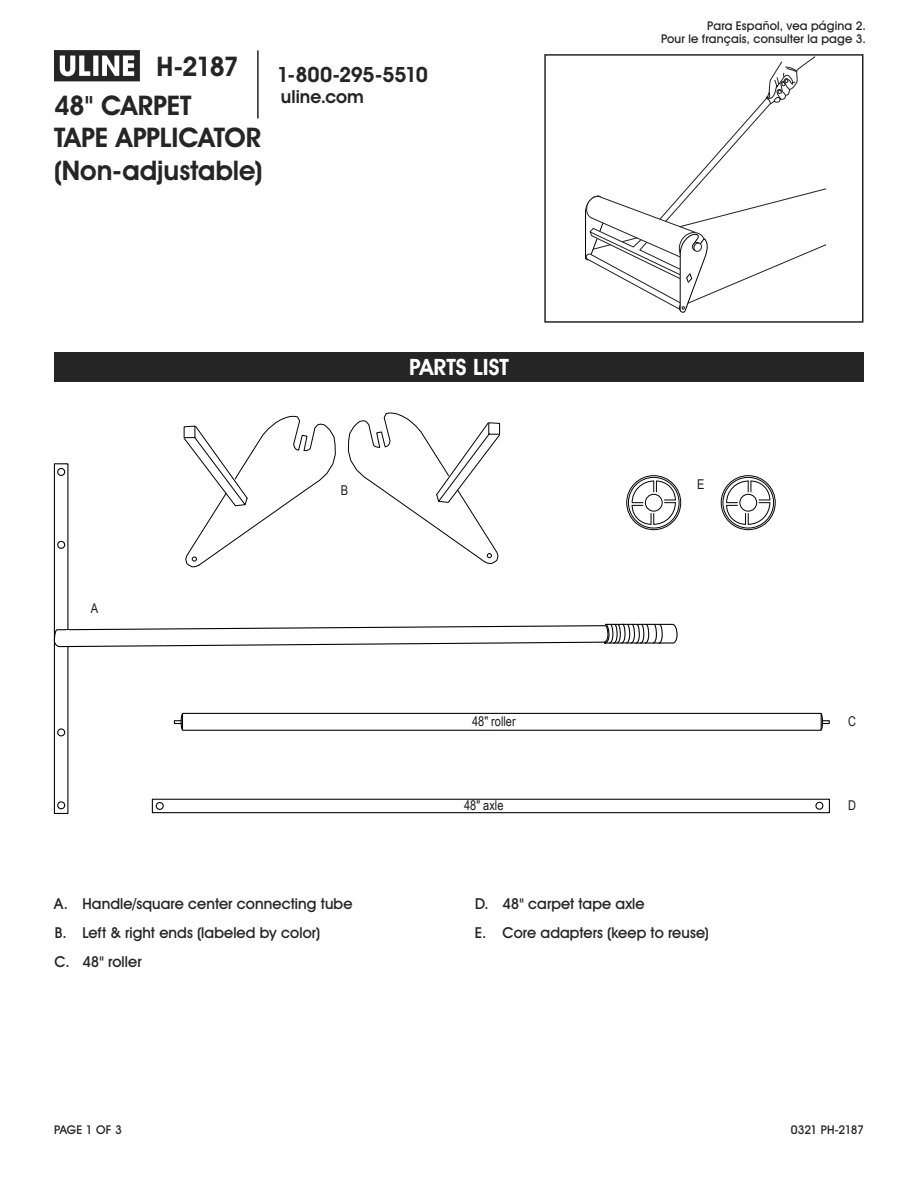
<style>
.page{position:relative;width:918px;height:1188px;background:#fff}
.page>*{position:absolute;margin:0;border:0;box-sizing:border-box;transform-origin:0 0}
.t1{font:700 27px/38.7px "Uline Two Knine";letter-spacing:-.005em;color:#252525}
.t2{font:700 22.5px "Uline Two Knine";color:#fff}
.t3{font:700 21px "Uline Two Knine";letter-spacing:-.02em;color:#252525}
.t4{font:700 18px "Uline Two Knine";color:#252525}
.t5{font:15px/28.8px "Uline Two Knine";letter-spacing:.005em;color:#252525}
.t6{font:13.5px "Arial Narrow";color:#1f191a}
.t7{font:12px/13.8px "Uline Two Knine";letter-spacing:.015em;color:#252525;text-align:right}
.t8{font:12px "Uline Two Knine";letter-spacing:-.05em;color:#252525}
</style>
<div class="page">
<svg style="left:54px;top:50px;width:86px;height:31px"></svg>
<hr style="left:257px;top:50px;width:2px;height:68px;background:#252525">
<div style="left:54px;top:352px;width:810px;height:30px;background:#252525"></div>
<svg style="left:348px;top:412px;width:153px;height:152px"></svg>
<svg style="left:183px;top:416px;width:153px;height:152px"></svg>
<div style="left:54px;top:463px;width:14px;height:351px;border:1px solid #000"></div>
<div style="left:57px;top:541px;width:8px;height:8px;border:1px solid #000;border-radius:50%"></div>
<div style="left:57px;top:468px;width:8px;height:8px;border:1px solid #000;border-radius:50%"></div>
<div style="left:57px;top:728px;width:8px;height:8px;border:1px solid #000;border-radius:50%"></div>
<div style="left:57px;top:801px;width:8px;height:8px;border:1px solid #000;border-radius:50%"></div>
<svg style="left:53px;top:623px;width:625px;height:24px"></svg>
<div style="left:544px;top:54px;width:320px;height:269px;border:2px solid #252525"></div>
<div style="left:182px;top:713px;width:640px;height:18px;border:1px solid #000"></div>
<svg style="left:820px;top:713px;width:10px;height:18px"></svg>
<svg style="left:174px;top:713px;width:10px;height:18px"></svg>
<div style="left:152px;top:799px;width:678px;height:14px;border:1px solid #000"></div>
<div style="left:815px;top:802px;width:8px;height:8px;border:1px solid #000;border-radius:50%"></div>
<div style="left:156px;top:802px;width:8px;height:8px;border:1px solid #000;border-radius:50%"></div>
<div style="left:627px;top:475px;width:54px;height:55px;border:1px solid #000;border-radius:50%"></div>
<div style="left:628px;top:477px;width:51px;height:51px;border:1px solid #000;border-radius:50%"></div>
<svg style="left:632px;top:481px;width:44px;height:44px"></svg>
<div style="left:721px;top:475px;width:54px;height:55px;border:1px solid #000;border-radius:50%"></div>
<div style="left:723px;top:477px;width:51px;height:51px;border:1px solid #000;border-radius:50%"></div>
<svg style="left:726px;top:481px;width:44px;height:44px"></svg>
<svg style="left:584px;top:56px;width:241px;height:257px"></svg>
<h1 class="t1" style="left:54px;top:47px;width:186px;text-indent:103px">H-2187<br>48" CARPET</h1>
<h1 class="t1" style="left:54px;top:121px;width:210px;line-height:32.4px">TAPE APPLICATOR (Non-adjustable)</h1>
<h3 class="t3" style="left:277px;top:62px;width:152px">1-800-295-5510</h3>
<p class="t4" style="left:281px;top:86px;width:84px">uline.com</p>
<p class="t7" style="left:661px;top:18px;width:206px">Para Español, vea página 2.<br>Pour le français, consulter la page 3.</p>
<p class="t6" style="left:91px;top:598px;width:9px">A</p>
<p class="t6" style="left:341px;top:480px;width:9px">B</p>
<h2 class="t2" style="left:409px;top:354px;width:101px">PARTS LIST</h2>
<p class="t6" style="left:697px;top:474px;width:9px">E</p>
<p class="t6" style="left:472px;top:712px;width:45px">48" roller</p>
<p class="t6" style="left:848px;top:711px;width:9px">C</p>
<p class="t6" style="left:464px;top:796px;width:41px">48" axle</p>
<p class="t6" style="left:848px;top:796px;width:9px">D</p>
<p class="t5" style="left:54px;top:889px;width:300px">A. Handle/square center connecting tube<br>B. Left &amp; right ends (labeled by color)<br>C. 48" roller</p>
<p class="t5" style="left:475px;top:889px;width:236px">D. 48" carpet tape axle<br>E. Core adapters (keep to reuse)</p>
<p class="t7" style="left:54px;top:1122px;width:69px">PAGE 1 OF 3</p>
<p class="t8" style="left:791px;top:1122px;width:75px">0321 PH-2187</p>
</div>
